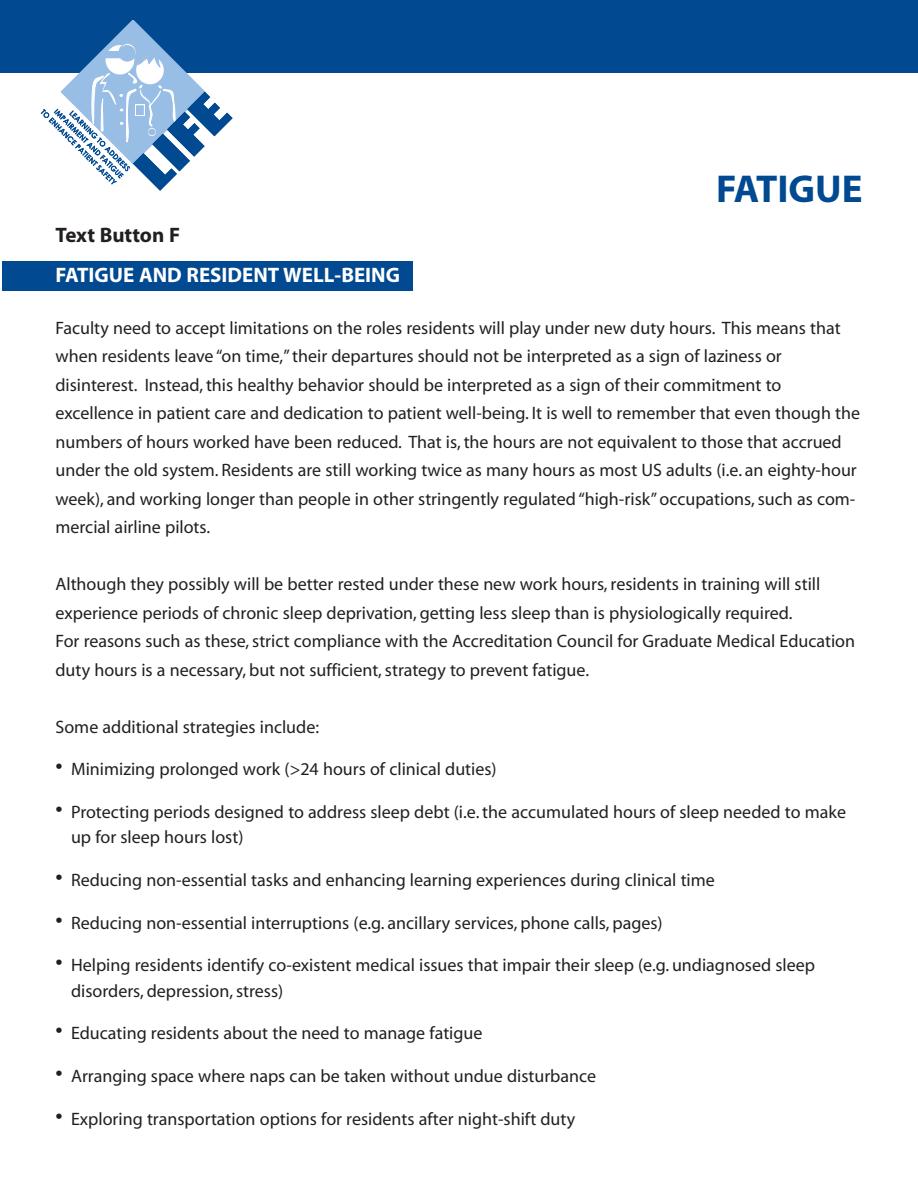
<style>
.page{position:relative;width:918px;height:1188px;background:#fff}
.page>*{position:absolute;margin:0;border:0;box-sizing:border-box;transform-origin:0 0}
.t1{font:700 39px "Myriad";color:#014990}
.t2{font:700 21px "Myriad";color:#fff}
.t3{font:700 21px "Myriad";color:#231f20}
.t4{font:18px/28.5px "Myriad";color:#231f20}
.s1{font-size:25.5px}
</style>
<div class="page">
<div style="left:0;top:0;width:918px;height:72px;background:#014990"></div>
<svg style="left:41px;top:20px;width:192px;height:171px"></svg>
<div style="left:2px;top:262px;width:411px;height:29px;background:#014990"></div>
<h1 class="t1" style="left:716px;top:174px;width:148px">FATIGUE</h1>
<p class="t3" style="left:56px;top:227px;width:126px">Text Button F</p>
<p class="t2" style="left:56px;top:267px;width:346px">FATIGUE AND RESIDENT WELL-BEING</p>
<p class="t4" style="left:56px;top:315px;width:806px">Faculty need to accept limitations on the roles residents will play under new duty hours. This means that when residents leave “on time,” their departures should not be interpreted as a sign of laziness or disinterest. Instead, this healthy behavior should be interpreted as a sign of their commitment to excellence in patient care and dedication to patient well-being. It is well to remember that even though the numbers of hours worked have been reduced. That is, the hours are not equivalent to those that accrued under the old system. Residents are still working twice as many hours as most US adults (i.e. an eighty-hour week), and working longer than people in other stringently regulated “high-risk” occupations, such as com&shy;mercial airline pilots.</p>
<p class="t4" style="left:55px;top:572px;width:801px">Although they possibly will be better rested under these new work hours, residents in training will still experience periods of chronic sleep deprivation, getting less sleep than is physiologically required.<br>For reasons such as these, strict compliance with the Accreditation Council for Graduate Medical Education duty hours is a necessary, but not sufficient, strategy to prevent fatigue.</p>
<p class="t4" style="left:55px;top:714px;width:265px">Some additional strategies include:</p>
<p class="t4" style="left:56px;top:757px;width:443px"><span class="s1">•</span> Minimizing prolonged work (&gt;24 hours of clinical duties)</p>
<p class="t4" style="left:71px;top:801px;width:776px;line-height:25.3px;text-indent:-16px"><span class="s1">•</span> Protecting periods designed to address sleep debt (i.e. the accumulated hours of sleep needed to make up for sleep hours lost)</p>
<p class="t4" style="left:56px;top:867px;width:661px"><span class="s1">•</span> Reducing non-essential tasks and enhancing learning experiences during clinical time</p>
<p class="t4" style="left:56px;top:910px;width:609px"><span class="s1">•</span> Reducing non-essential interruptions (e.g. ancillary services, phone calls, pages)</p>
<p class="t4" style="left:71px;top:954px;width:745px;line-height:25.3px;text-indent:-16px"><span class="s1">•</span> Helping residents identify co-existent medical issues that impair their sleep (e.g. undiagnosed sleep disorders, depression, stress)</p>
<p class="t4" style="left:56px;top:1021px;width:429px"><span class="s1">•</span> Educating residents about the need to manage fatigue</p>
<p class="t4" style="left:56px;top:1063px;width:542px"><span class="s1">•</span> Arranging space where naps can be taken without undue disturbance</p>
<p class="t4" style="left:56px;top:1106px;width:521px"><span class="s1">•</span> Exploring transportation options for residents after night-shift duty</p>
</div>
